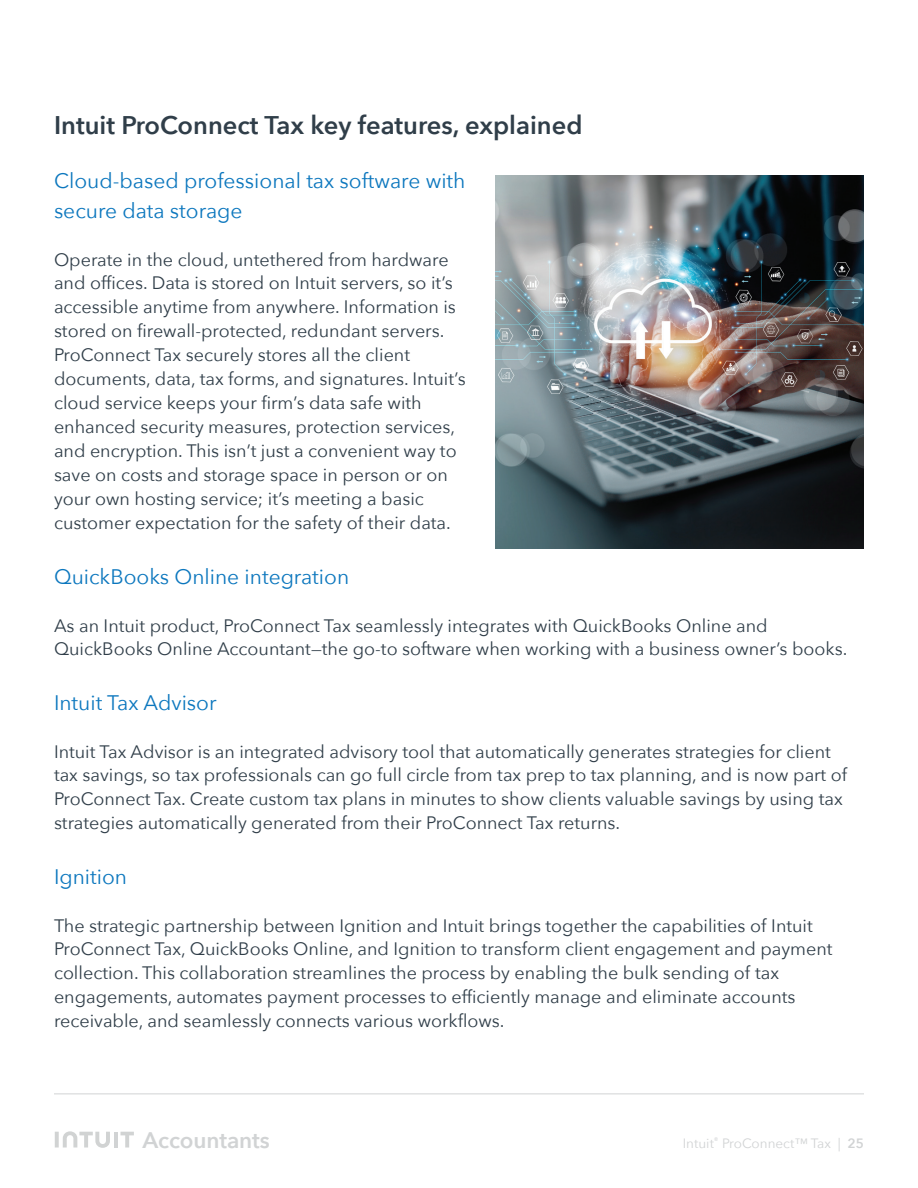
<style>
.page{position:relative;width:918px;height:1188px;background:#fff}
.page>*{position:absolute;margin:0;border:0;box-sizing:border-box;transform-origin:0 0}
.t1{font:600 25.5px "Avenir Next";color:#303e49}
.t2{font:600 22.5px "Avenir Next";letter-spacing:-.005em;color:#d1d3d4}
.t3{font:21px/30px "Avenir Next";color:#0c77be}
.t4{font:18px/24px "Avenir Next";color:#303e49}
.t5{font:13.5px "Avenir Next";color:#d1d3d4}
.s1{font-weight:600}
</style>
<div class="page">
<svg style="left:121px;top:1132px;width:13px;height:16px"></svg>
<hr style="left:114px;top:1132px;width:4px;height:16px;background:#d1d3d4">
<svg style="left:55px;top:1131px;width:55px;height:17px"></svg>
<hr style="left:54px;top:1094px;width:810px;height:1px;background:#d1d3d4">
<img style="left:496px;top:176px;width:368px;height:373px">
<h1 class="t1" style="left:54px;top:103px;width:530px">Intuit ProConnect Tax key features, explained</h1>
<p class="t3" style="left:54px;top:164px;width:413px">Cloud-based professional tax software with secure data storage</p>
<p class="t4" style="left:54px;top:246px;width:413px">Operate in the cloud, untethered from hardware and offices. Data is stored on Intuit servers, so it’s accessible anytime from anywhere. Information is stored on firewall-protected, redundant servers.<br>ProConnect Tax securely stores all the client documents, data, tax forms, and signatures. Intuit’s cloud service keeps your firm’s data safe with enhanced security measures, protection services, and encryption. This isn’t just a convenient way to save on costs and storage space in person or on your own hosting service; it’s meeting a basic customer expectation for the safety of their data.</p>
<p class="t3" style="left:54px;top:560px;width:297px">QuickBooks Online integration</p>
<p class="t4" style="left:54px;top:612px;width:795px">As an Intuit product, ProConnect Tax seamlessly integrates with QuickBooks Online and<br>QuickBooks Online Accountant—the go-to software when working with a business owner’s books.</p>
<p class="t3" style="left:54px;top:686px;width:164px">Intuit Tax Advisor</p>
<p class="t4" style="left:54px;top:738px;width:795px">Intuit Tax Advisor is an integrated advisory tool that automatically generates strategies for client tax savings, so tax professionals can go full circle from tax prep to tax planning, and is now part of ProConnect Tax. Create custom tax plans in minutes to show clients valuable savings by using tax strategies automatically generated from their ProConnect Tax returns.</p>
<p class="t3" style="left:54px;top:860px;width:75px">Ignition</p>
<p class="t4" style="left:54px;top:912px;width:780px">The strategic partnership between Ignition and Intuit brings together the capabilities of Intuit ProConnect Tax, QuickBooks Online, and Ignition to transform client engagement and payment collection. This collaboration streamlines the process by enabling the bulk sending of tax engagements, automates payment processes to efficiently manage and eliminate accounts receivable, and seamlessly connects various workflows.</p>
<p class="t2" style="left:142px;top:1120px;width:129px">Accountants</p>
<p class="t5" style="left:683px;top:1131px;width:183px">Intuit<sup>®</sup> ProConnect™ Tax | <span class="s1">25</span></p>
</div>
